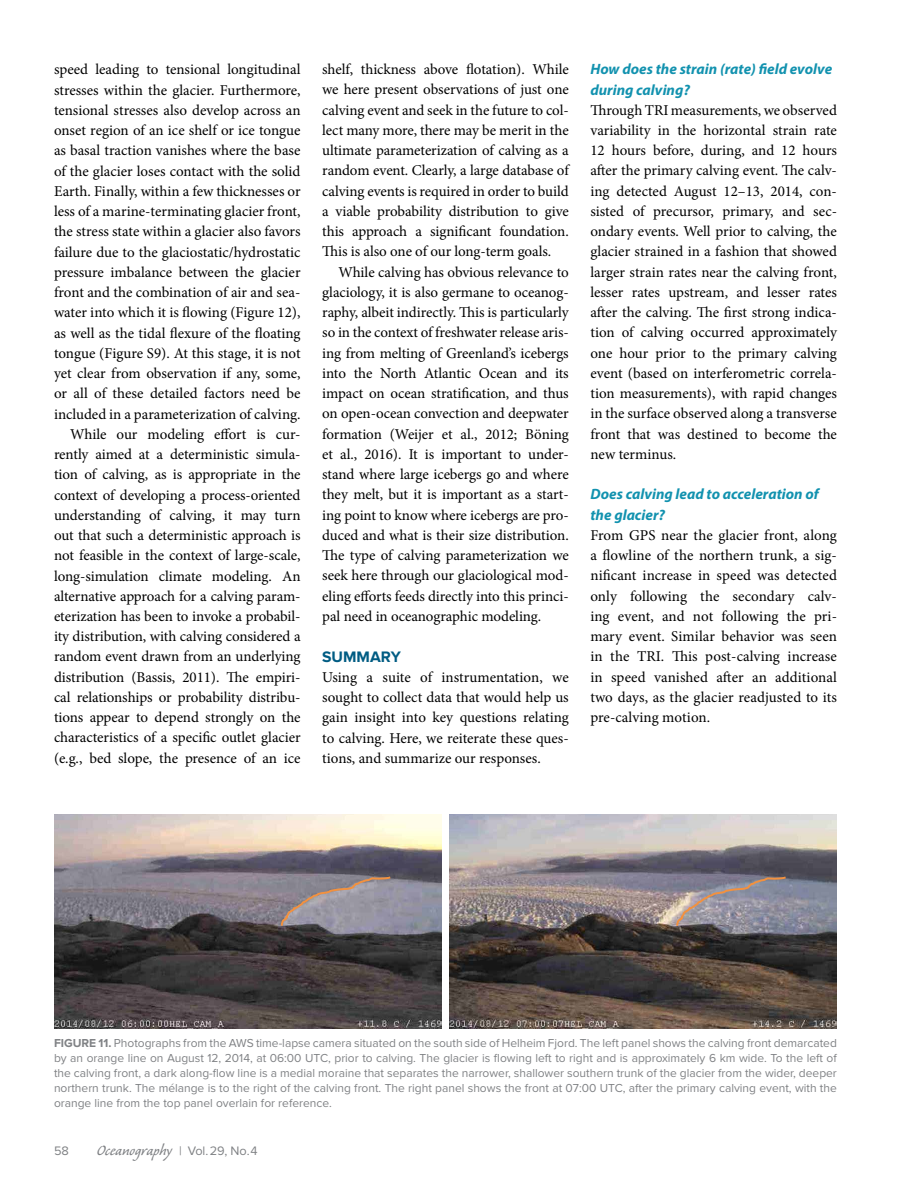
<style>
.page{position:relative;width:918px;height:1188px;background:#fff}
.page>*{position:absolute;margin:0;border:0;box-sizing:border-box;transform-origin:0 0}
.t1{font:18.75px "Caliban";color:#808285}
.t2{font:700 15.75px "Proxima Nova";color:#005c83}
.t3{font:15px/20.2px "Minion Pro";letter-spacing:-.005em;color:#000;text-align:justify}
.t4{font:italic 700 15px/20.2px "Myriad Pro";color:#1292af}
.t5{font:12.75px "Proxima Nova";color:#808285}
.t6{font:12px/15px "Proxima Nova";color:#808285;text-align:justify}
.s1{font-weight:700}
.s2{font-family:"Proxima Nova";font-size:12.75px}
</style>
<div class="page">
<img style="left:54px;top:814px;width:388px;height:215px">
<svg style="left:281px;top:876px;width:110px;height:54px;background:#958e96"></svg>
<img style="left:449px;top:814px;width:388px;height:215px">
<svg style="left:676px;top:877px;width:111px;height:53px;background:#938e97"></svg>
<p class="t3" style="left:54px;top:59px;width:248px;text-align:right">speed leading to tensional longitudinal stresses within the glacier. Furthermore, tensional stresses also develop across an onset region of an ice shelf or ice tongue as basal traction vanishes where the base of the glacier loses contact with the solid Earth. Finally, within a few thicknesses or less of a marine-terminating glacier front, the stress state within a glacier also favors failure due to the glaciostatic/hydrostatic pressure imbalance between the glacier front and the combination of air and sea&shy;water into which it is flowing (Figure 12), as well as the tidal flexure of the floating tongue (Figure S9). At this stage, it is not yet clear from observation if any, some, or all of these detailed factors need be included in a parameterization of calving.<br>While our modeling effort is cur&shy;rently aimed at a deterministic simula&shy;tion of calving, as is appropriate in the context of developing a process-oriented understanding of calving, it may turn out that such a deterministic approach is not feasible in the context of large-scale, long-simulation climate modeling. An alternative approach for a calving param&shy;eterization has been to invoke a probabil&shy;ity distribution, with calving considered a random event drawn from an underlying distribution (Bassis, 2011). The empiri&shy;cal relationships or probability distribu&shy;tions appear to depend strongly on the characteristics of a specific outlet glacier (e.g., bed slope, the presence of an ice</p>
<p class="t3" style="left:322px;top:59px;width:248px">shelf, thickness above flotation). While we here present observations of just one calving event and seek in the future to col&shy;lect many more, there may be merit in the ultimate parameterization of calving as a random event. Clearly, a large database of calving events is required in order to build a viable probability distribution to give this approach a significant foundation.<br>This is also one of our long-term goals.</p>
<p class="t3" style="left:322px;top:262px;width:248px;text-indent:16px">While calving has obvious relevance to glaciology, it is also germane to oceanog&shy;raphy, albeit indirectly. This is particularly so in the context of freshwater release aris&shy;ing from melting of Greenland’s icebergs into the North Atlantic Ocean and its impact on ocean stratification, and thus on open-ocean convection and deepwater formation (Weijer et al., 2012; Böning et al., 2016). It is important to under&shy;stand where large icebergs go and where they melt, but it is important as a start&shy;ing point to know where icebergs are pro&shy;duced and what is their size distribution.<br>The type of calving parameterization we seek here through our glaciological mod&shy;eling efforts feeds directly into this princi&shy;pal need in oceanographic modeling.</p>
<p class="t2" style="left:322px;top:647px;width:80px">SUMMARY</p>
<p class="t3" style="left:322px;top:667px;width:248px">Using a suite of instrumentation, we sought to collect data that would help us gain insight into key questions relating to calving. Here, we reiterate these ques&shy;tions, and summarize our responses.</p>
<p class="t4" style="left:590px;top:59px;width:243px">How does the strain (rate) field evolve during calving?</p>
<p class="t3" style="left:590px;top:100px;width:248px">Through TRI measurements, we observed variability in the horizontal strain rate 12 hours before, during, and 12 hours after the primary calving event. The calv&shy;ing detected August 12–13, 2014, con&shy;sisted of precursor, primary, and sec&shy;ondary events. Well prior to calving, the glacier strained in a fashion that showed larger strain rates near the calving front, lesser rates upstream, and lesser rates after the calving. The first strong indica&shy;tion of calving occurred approximately one hour prior to the primary calving event (based on interferometric correla&shy;tion measurements), with rapid changes in the surface observed along a transverse front that was destined to become the new terminus.</p>
<p class="t4" style="left:590px;top:484px;width:230px">Does calving lead to acceleration of the glacier?</p>
<p class="t3" style="left:590px;top:525px;width:248px">From GPS near the glacier front, along a flowline of the northern trunk, a sig&shy;nificant increase in speed was detected only following the secondary calv&shy;ing event, and not following the pri&shy;mary event. Similar behavior was seen in the TRI. This post-calving increase in speed vanished after an additional two days, as the glacier readjusted to its pre-calving motion.</p>
<p class="t6" style="left:54px;top:1036px;width:784px"><span class="s1">FIGURE 11.</span> Photographs from the AWS time-lapse camera situated on the south side of Helheim Fjord. The left panel shows the calving front demarcated by an orange line on August 12, 2014, at 06:00 UTC, prior to calving. The glacier is flowing left to right and is approximately 6 km wide. To the left of the calving front, a dark along-flow line is a medial moraine that separates the narrower, shallower southern trunk of the glacier from the wider, deeper northern trunk. The mélange is to the right of the calving front. The right panel shows the front at 07:00 UTC, after the primary calving event, with the orange line from the top panel overlain for reference.</p>
<p class="t5" style="left:54px;top:1143px;width:16px">58</p>
<p class="t1" style="left:97px;top:1141px;width:162px">Oceanography <span class="s2">| Vol.29, No.4</span></p>
</div>
